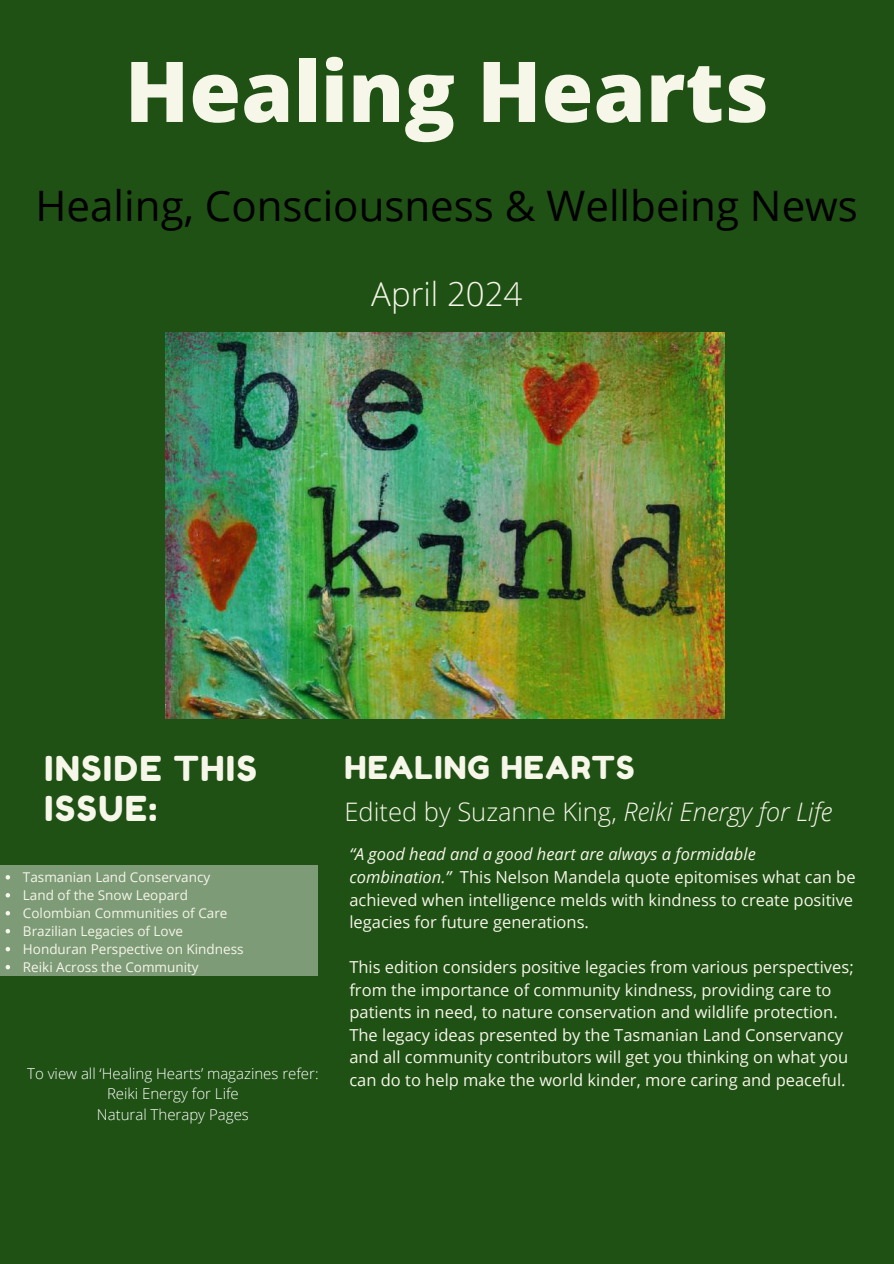
<style>
.page{position:relative;width:894px;height:1264px;background:#fff}
.page>*{position:absolute;margin:0;border:0;box-sizing:border-box;transform-origin:0 0}
.t1{font:800 84px "Open Sans";color:#f6f6e9}
.t2{font:42px "Open Sans";color:#000}
.t3{font:34.35px/39.3px "Fredoka One";letter-spacing:.05em;color:#f6f6e9}
.t4{font:300 33px "Open Sans";color:#f6f6e9}
.t5{font:31.5px "Fredoka One";letter-spacing:.04em;color:#f6f6e9}
.t6{font:300 25.5px "Open Sans";color:#f6f6e9}
.t7{font:16.5px/22.5px "Open Sans";color:#f6f6e9}
.t8{font:300 15px/20.2px "Open Sans";color:#fff;text-align:center}
.t9{font:13.5px/18px "Open Sans";color:#f6f6e9}
.s1{font-style:italic}
</style>
<div class="page">
<div style="left:0;top:0;width:893px;height:1263px;background:#1f5014"></div>
<div style="left:288px;top:865px;width:29px;height:110px;background:#7d9b76"></div>
<div style="left:0;top:865px;width:288px;height:110px;background:#7d9b76"></div>
<img style="left:165px;top:333px;width:559px;height:385px">
<svg style="left:6px;top:875px;width:4px;height:4px"></svg>
<svg style="left:6px;top:893px;width:4px;height:4px"></svg>
<svg style="left:6px;top:911px;width:4px;height:4px"></svg>
<svg style="left:6px;top:929px;width:4px;height:4px"></svg>
<svg style="left:6px;top:947px;width:4px;height:4px"></svg>
<svg style="left:6px;top:965px;width:4px;height:4px"></svg>
<h1 class="t1" style="left:125px;top:32px;width:645px">Healing Hearts</h1>
<h2 class="t2" style="left:36px;top:176px;width:823px">Healing, Consciousness &amp; Wellbeing News</h2>
<h3 class="t4" style="left:371px;top:271px;width:153px">April 2024</h3>
<h3 class="t3" style="left:45px;top:748px;width:214px">INSIDE THIS<br>ISSUE:</h3>
<h3 class="t5" style="left:344px;top:748px;width:291px">HEALING HEARTS</h3>
<h3 class="t6" style="left:344px;top:793px;width:489px">Edited by Suzanne King, <span class="s1">Reiki Energy for Life</span></h3>
<p class="t9" style="left:23px;top:867px;width:222px">Tasmanian Land Conservancy<br>Land of the Snow Leopard<br>Colombian Communities of Care<br>Brazilian Legacies of Love<br>Honduran Perspective on Kindness<br>Reiki Across the Community</p>
<p class="t8" style="left:27px;top:1063px;width:293px">To view all ‘Healing Hearts’ magazines refer:<br>Reiki Energy for Life<br>Natural Therapy Pages</p>
<p class="t7" style="left:349px;top:842px;width:507px"><span class="s1">“A good head and a good heart are always a formidable combination.”</span> This Nelson Mandela quote epitomises what can be achieved when intelligence melds with kindness to create positive legacies for future generations.</p>
<p class="t7" style="left:349px;top:955px;width:505px">This edition considers positive legacies from various perspectives; from the importance of community kindness, providing care to patients in need, to nature conservation and wildlife protection.<br>The legacy ideas presented by the Tasmanian Land Conservancy and all community contributors will get you thinking on what you can do to help make the world kinder, more caring and peaceful.</p>
</div>
